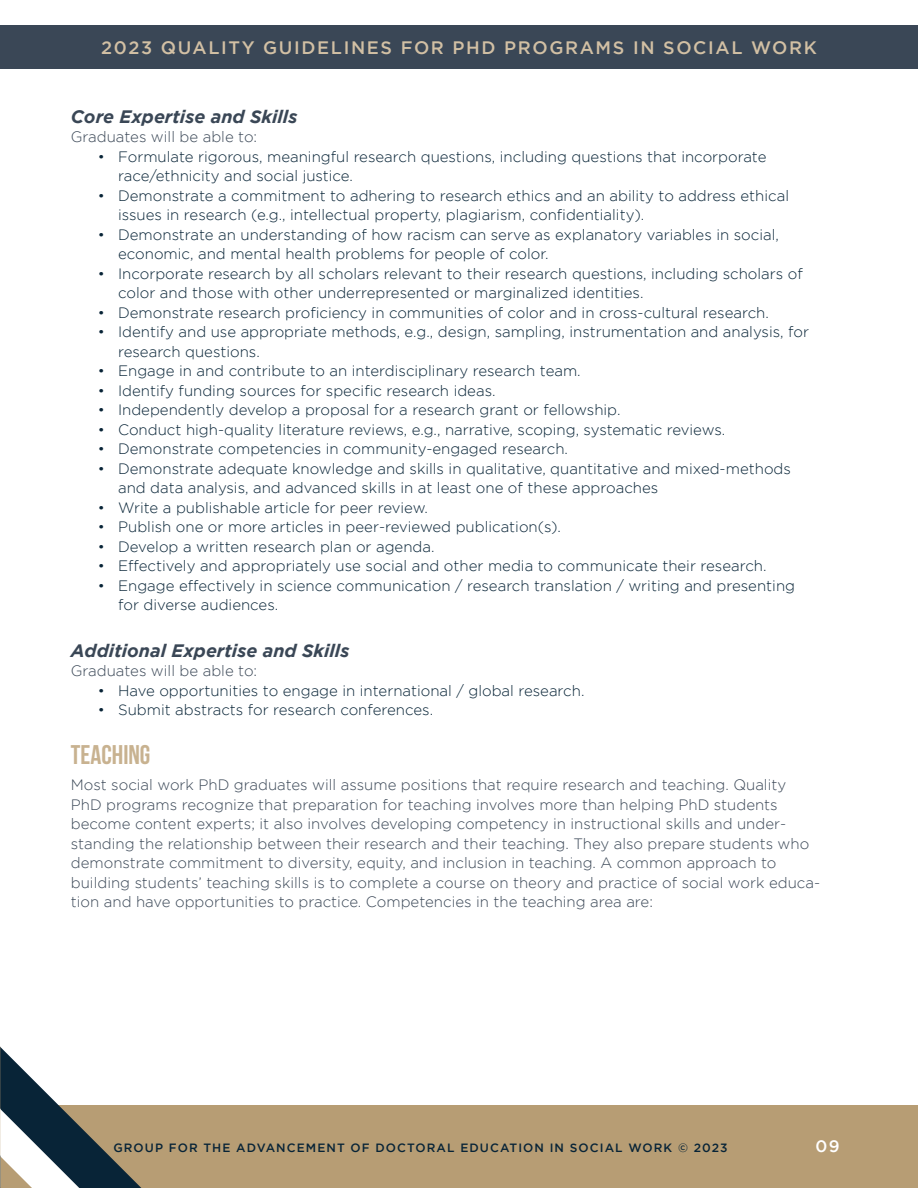
<style>
.page{position:relative;width:918px;height:1188px;background:#fff}
.page>*{position:absolute;margin:0;border:0;box-sizing:border-box;transform-origin:0 0}
.t1{font:700 27px "Bebas Neue";color:#c8b290}
.t2{font:italic 700 18px "Gotham";color:#3a4756}
.t3{font:500 18px "Gotham";letter-spacing:.09em;color:#d2c0a4}
.t4{font:500 16.5px "Gotham";color:#fff}
.t5{font:300 15px/19.5px "Gotham";color:#082437}
.t6{font:300 15px/19.5px "Gotham";color:#3a4756}
.t7{font:500 12px "Gotham";letter-spacing:.09em;color:#082437}
</style>
<div class="page">
<div style="left:0;top:26px;width:918px;height:43px;background:#3a4756"></div>
<div style="left:0;top:1106px;width:918px;height:82px;background:#b79d74"></div>
<svg style="left:0;top:1047px;width:141px;height:141px"></svg>
<p class="t3" style="left:101px;top:37px;width:717px">2023 QUALITY GUIDELINES FOR PHD PROGRAMS IN SOCIAL WORK</p>
<p class="t2" style="left:71px;top:106px;width:228px">Core Expertise and Skills</p>
<p class="t6" style="left:71px;top:127px;width:188px">Graduates will be able to:</p>
<p class="t5" style="left:118px;top:146px;width:650px;text-indent:-20px">• Formulate rigorous, meaningful research questions, including questions that incorporate race/ethnicity and social justice.</p>
<p class="t5" style="left:118px;top:185px;width:673px;text-indent:-20px">• Demonstrate a commitment to adhering to research ethics and an ability to address ethical issues in research (e.g., intellectual property, plagiarism, confidentiality).</p>
<p class="t5" style="left:118px;top:224px;width:662px;text-indent:-20px">• Demonstrate an understanding of how racism can serve as explanatory variables in social, economic, and mental health problems for people of color.</p>
<p class="t5" style="left:118px;top:263px;width:686px;text-indent:-20px">• Incorporate research by all scholars relevant to their research questions, including scholars of color and those with other underrepresented or marginalized identities.</p>
<p class="t5" style="left:98px;top:302px;width:673px">• Demonstrate research proficiency in communities of color and in cross-cultural research.</p>
<p class="t5" style="left:118px;top:322px;width:692px;text-indent:-20px">• Identify and use appropriate methods, e.g., design, sampling, instrumentation and analysis, for research questions.</p>
<p class="t5" style="left:98px;top:361px;width:484px">• Engage in and contribute to an interdisciplinary research team.</p>
<p class="t5" style="left:98px;top:380px;width:399px">• Identify funding sources for specific research ideas.</p>
<p class="t5" style="left:98px;top:400px;width:524px">• Independently develop a proposal for a research grant or fellowship.</p>
<p class="t5" style="left:98px;top:419px;width:629px">• Conduct high-quality literature reviews, e.g., narrative, scoping, systematic reviews.</p>
<p class="t5" style="left:98px;top:439px;width:472px">• Demonstrate competencies in community-engaged research.</p>
<p class="t5" style="left:118px;top:458px;width:674px;text-indent:-20px">• Demonstrate adequate knowledge and skills in qualitative, quantitative and mixed-methods and data analysis, and advanced skills in at least one of these approaches</p>
<p class="t5" style="left:98px;top:497px;width:332px">• Write a publishable article for peer review.</p>
<p class="t5" style="left:98px;top:517px;width:465px">• Publish one or more articles in peer-reviewed publication(s).</p>
<p class="t5" style="left:98px;top:536px;width:338px">• Develop a written research plan or agenda.</p>
<p class="t5" style="left:98px;top:556px;width:670px">• Effectively and appropriately use social and other media to communicate their research.</p>
<p class="t5" style="left:118px;top:575px;width:678px;text-indent:-20px">• Engage effectively in science communication / research translation / writing and presenting for diverse audiences.</p>
<p class="t2" style="left:71px;top:640px;width:280px">Additional Expertise and Skills</p>
<p class="t6" style="left:71px;top:661px;width:188px">Graduates will be able to:</p>
<p class="t5" style="left:98px;top:680px;width:488px">• Have opportunities to engage in international / global research.</p>
<p class="t5" style="left:98px;top:700px;width:337px">• Submit abstracts for research conferences.</p>
<p class="t1" style="left:71px;top:740px;width:81px">TEACHING</p>
<p class="t6" style="left:71px;top:775px;width:751px">Most social work PhD graduates will assume positions that require research and teaching. Quality PhD programs recognize that preparation for teaching involves more than helping PhD students become content experts; it also involves developing competency in instructional skills and under&shy;standing the relationship between their research and their teaching. They also prepare students who demonstrate commitment to diversity, equity, and inclusion in teaching. A common approach to building students’ teaching skills is to complete a course on theory and practice of social work educa&shy;tion and have opportunities to practice. Competencies in the teaching area are:</p>
<p class="t7" style="left:113px;top:1141px;width:616px">GROUP FOR THE ADVANCEMENT OF DOCTORAL EDUCATION IN SOCIAL WORK © 2023</p>
<p class="t4" style="left:815px;top:1137px;width:26px">09</p>
</div>
